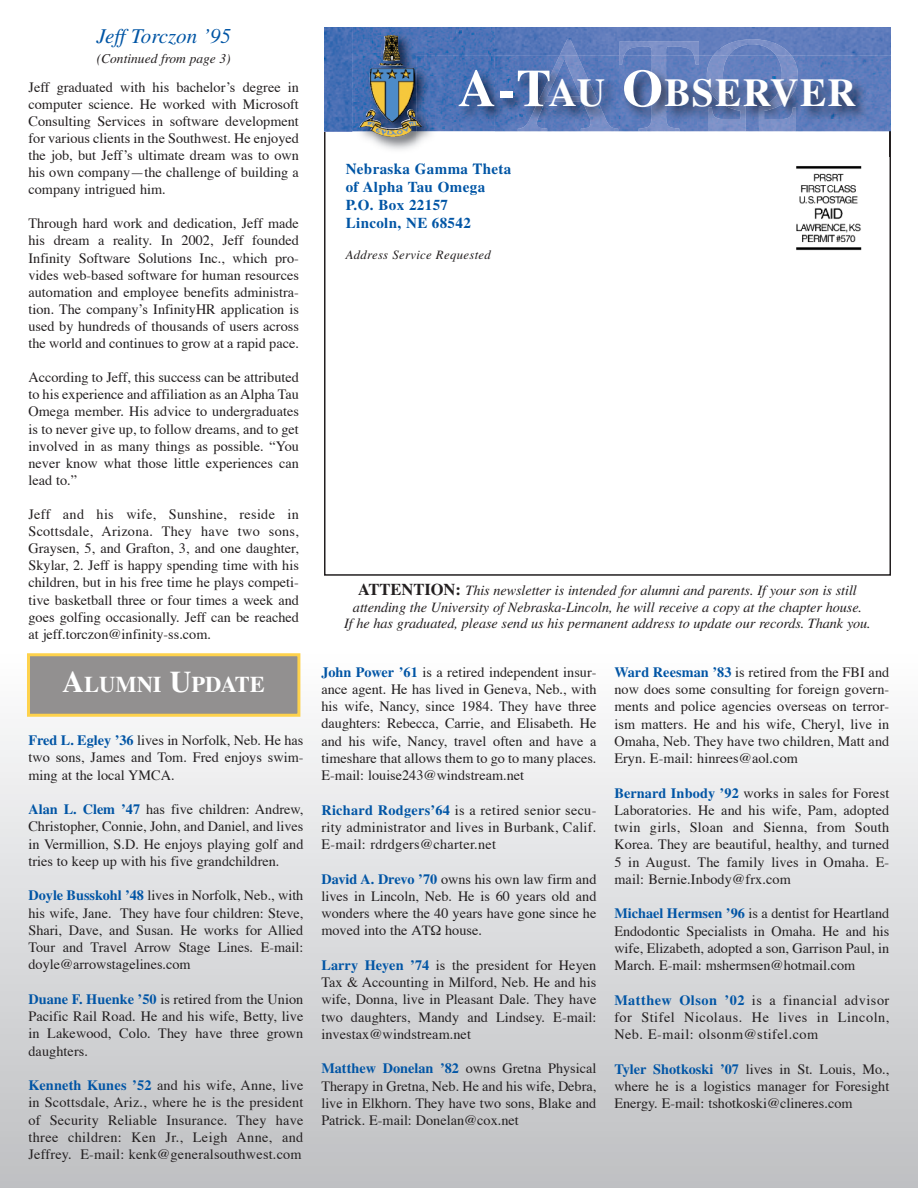
<style>
.page{position:relative;width:918px;height:1188px;background:#fff}
.page>*{position:absolute;margin:0;border:0;box-sizing:border-box;transform-origin:0 0}
.t1{font:700 39.3px "Times";letter-spacing:.035em;color:#fff}
.t2{font:700 22.5px "Times";color:#fff}
.t3{font:italic 21px "Times";color:#0155a5}
.t4{font:700 15px/18.1px "Times";letter-spacing:.025em;color:#0155a5}
.t5{font:14.25px/17.2px "Times";color:#231f20;text-align:justify}
.t6{font:italic 14.25px/16.5px "Times";letter-spacing:-.005em;color:#231f20;text-align:center}
.t7{font:italic 13.5px "Times";color:#231f20}
.t8{font:italic 12.75px "Times";letter-spacing:.025em;color:#231f20}
.s1{font-size:30px}
.s2{font-weight:700;color:#0155a5}
.s3{font-size:52.5px}
.s4{font-weight:700;font-style:normal;font-size:16.5px}
</style>
<div class="page">
<div style="left:0;top:655px;width:918px;height:533px;background:linear-gradient(to bottom,#fdfdfd,#bebfc2)"></div>
<img style="left:796px;top:166px;width:66px;height:85px">
<img style="left:324px;top:27px;width:567px;height:104px">
<img style="left:352px;top:27px;width:143px;height:104px">
<img style="left:365px;top:137px;width:52px;height:13px">
<img style="left:473px;top:163px;width:13px;height:1px">
<img style="left:353px;top:163px;width:72px;height:1px">
<img style="left:359px;top:35px;width:63px;height:102px">
<img style="left:713px;top:39px;width:78px;height:17px">
<img style="left:619px;top:41px;width:80px;height:15px">
<img style="left:560px;top:40px;width:18px;height:16px">
<img style="left:417px;top:56px;width:474px;height:100px">
<svg style="left:890px;top:131px;width:1px;height:25px"></svg>
<img style="left:417px;top:131px;width:78px;height:1px">
<svg style="left:417px;top:120px;width:5px;height:7px"></svg>
<img style="left:518px;top:131px;width:278px;height:1px">
<img style="left:759px;top:56px;width:39px;height:75px">
<img style="left:707px;top:56px;width:39px;height:75px">
<svg style="left:694px;top:56px;width:5px;height:8px"></svg>
<img style="left:639px;top:115px;width:40px;height:13px">
<svg style="left:619px;top:56px;width:5px;height:8px"></svg>
<img style="left:518px;top:56px;width:100px;height:75px">
<div style="left:30px;top:656px;width:267px;height:58px;background:#929090"></div>
<div style="left:27px;top:653px;width:273px;height:64px;border:3px solid #fed24c"></div>
<svg style="left:412px;top:926px;width:29px;height:9px"></svg>
<h3 class="t3" style="left:96px;top:29px;width:136px">Jeff Torczon ’95</h3>
<p class="t7" style="left:97px;top:54px;width:135px">(Continued from page 3)</p>
<p class="t5" style="left:28px;top:79px;width:272px">Jeff graduated with his bachelor’s degree in computer science. He worked with Microsoft Consulting Services in software development for various clients in the Southwest. He enjoyed the job, but Jeff’s ultimate dream was to own his own company—the challenge of building a company intrigued him.</p>
<p class="t5" style="left:28px;top:216px;width:272px">Through hard work and dedication, Jeff made his dream a reality. In 2002, Jeff founded Infinity Software Solutions Inc., which pro&shy;vides web-based software for human resources automation and employee benefits administra&shy;tion. The company’s InfinityHR application is used by hundreds of thousands of users across the world and continues to grow at a rapid pace.</p>
<p class="t5" style="left:28px;top:370px;width:272px">According to Jeff, this success can be attributed to his experience and affiliation as an Alpha Tau Omega member. His advice to undergraduates is to never give up, to follow dreams, and to get involved in as many things as possible. “You never know what those little experiences can lead to.”</p>
<p class="t5" style="left:28px;top:507px;width:272px">Jeff and his wife, Sunshine, reside in Scottsdale, Arizona. They have two sons, Graysen, 5, and Grafton, 3, and one daughter, Skylar, 2. Jeff is happy spending time with his children, but in his free time he plays competi&shy;tive basketball three or four times a week and goes golfing occasionally. Jeff can be reached at jeff.torczon@infinity-ss.com.</p>
<h2 class="t2" style="left:63px;top:677px;width:204px"><span class="s1">A</span>LUMNI <span class="s1">U</span>PDATE</h2>
<p class="t5" style="left:28px;top:733px;width:277px"><span class="s2">Fred L. Egley ’36</span> lives in Norfolk, Neb. He has two sons, James and Tom. Fred enjoys swim&shy;ming at the local YMCA.</p>
<p class="t5" style="left:28px;top:802px;width:277px"><span class="s2">Alan L. Clem ’47</span> has five children: Andrew, Christopher, Connie, John, and Daniel, and lives in Vermillion, S.D. He enjoys playing golf and tries to keep up with his five grandchildren.</p>
<p class="t5" style="left:28px;top:888px;width:277px"><span class="s2">Doyle Busskohl ’48</span> lives in Norfolk, Neb., with his wife, Jane. They have four children: Steve, Shari, Dave, and Susan. He works for Allied Tour and Travel Arrow Stage Lines. E-mail: doyle@arrowstagelines.com</p>
<p class="t5" style="left:28px;top:992px;width:277px"><span class="s2">Duane F. Huenke ’50</span> is retired from the Union Pacific Rail Road. He and his wife, Betty, live in Lakewood, Colo. They have three grown daughters.</p>
<p class="t5" style="left:28px;top:1078px;width:277px"><span class="s2">Kenneth Kunes ’52</span> and his wife, Anne, live in Scottsdale, Ariz., where he is the president of Security Reliable Insurance. They have three children: Ken Jr., Leigh Anne, and Jeffrey. E-mail: kenk@generalsouthwest.com</p>
<h1 class="t1" style="left:458px;top:80px;width:399px"><span class="s3">A-T</span>AU <span class="s3">O</span>BSERVER</h1>
<p class="t4" style="left:346px;top:161px;width:167px">Nebraska Gamma Theta of Alpha Tau Omega<br>P.O. Box 22157<br>Lincoln, NE 68542</p>
<p class="t8" style="left:346px;top:250px;width:147px">Address Service Requested</p>
<p class="t6" style="left:344px;top:583px;width:528px"><span class="s4">ATTENTION:</span> This newsletter is intended for alumni and parents. If your son is still attending the University of Nebraska-Lincoln, he will receive a copy at the chapter house.<br>If he has graduated, please send us his permanent address to update our records. Thank you.</p>
<p class="t5" style="left:321px;top:665px;width:277px"><span class="s2">John Power ’61</span> is a retired independent insur&shy;ance agent. He has lived in Geneva, Neb., with his wife, Nancy, since 1984. They have three daughters: Rebecca, Carrie, and Elisabeth. He and his wife, Nancy, travel often and have a timeshare that allows them to go to many places.<br>E-mail: louise243@windstream.net</p>
<p class="t5" style="left:321px;top:803px;width:277px"><span class="s2">Richard Rodgers’64</span> is a retired senior secu&shy;rity administrator and lives in Burbank, Calif.<br>E-mail: rdrdgers@charter.net</p>
<p class="t5" style="left:321px;top:872px;width:277px"><span class="s2">David A. Drevo ’70</span> owns his own law firm and lives in Lincoln, Neb. He is 60 years old and wonders where the 40 years have gone since he moved into the</p>
<p class="t5" style="left:445px;top:923px;width:38px">house.</p>
<p class="t5" style="left:321px;top:958px;width:277px"><span class="s2">Larry Heyen ’74</span> is the president for Heyen Tax &amp; Accounting in Milford, Neb. He and his wife, Donna, live in Pleasant Dale. They have two daughters, Mandy and Lindsey. E-mail: investax@windstream.net</p>
<p class="t5" style="left:321px;top:1061px;width:277px"><span class="s2">Matthew Donelan ’82</span> owns Gretna Physical Therapy in Gretna, Neb. He and his wife, Debra, live in Elkhorn. They have two sons, Blake and Patrick. E-mail: Donelan@cox.net</p>
<p class="t5" style="left:614px;top:665px;width:277px"><span class="s2">Ward Reesman ’83</span> is retired from the FBI and now does some consulting for foreign govern&shy;ments and police agencies overseas on terror&shy;ism matters. He and his wife, Cheryl, live in Omaha, Neb. They have two children, Matt and Eryn. E-mail: hinrees@aol.com</p>
<p class="t5" style="left:614px;top:786px;width:277px"><span class="s2">Bernard Inbody ’92</span> works in sales for Forest Laboratories. He and his wife, Pam, adopted twin girls, Sloan and Sienna, from South Korea. They are beautiful, healthy, and turned 5 in August. The family lives in Omaha. E&shy;mail: Bernie.Inbody@frx.com</p>
<p class="t5" style="left:614px;top:906px;width:277px"><span class="s2">Michael Hermsen ’96</span> is a dentist for Heartland Endodontic Specialists in Omaha. He and his wife, Elizabeth, adopted a son, Garrison Paul, in March. E-mail: mshermsen@hotmail.com</p>
<p class="t5" style="left:614px;top:993px;width:277px"><span class="s2">Matthew Olson ’02</span> is a financial advisor for Stifel Nicolaus. He lives in Lincoln, Neb. E-mail: olsonm@stifel.com</p>
<p class="t5" style="left:614px;top:1062px;width:277px"><span class="s2">Tyler Shotkoski ’07</span> lives in St. Louis, Mo., where he is a logistics manager for Foresight Energy. E-mail: tshotkoski@clineres.com</p>
</div>
